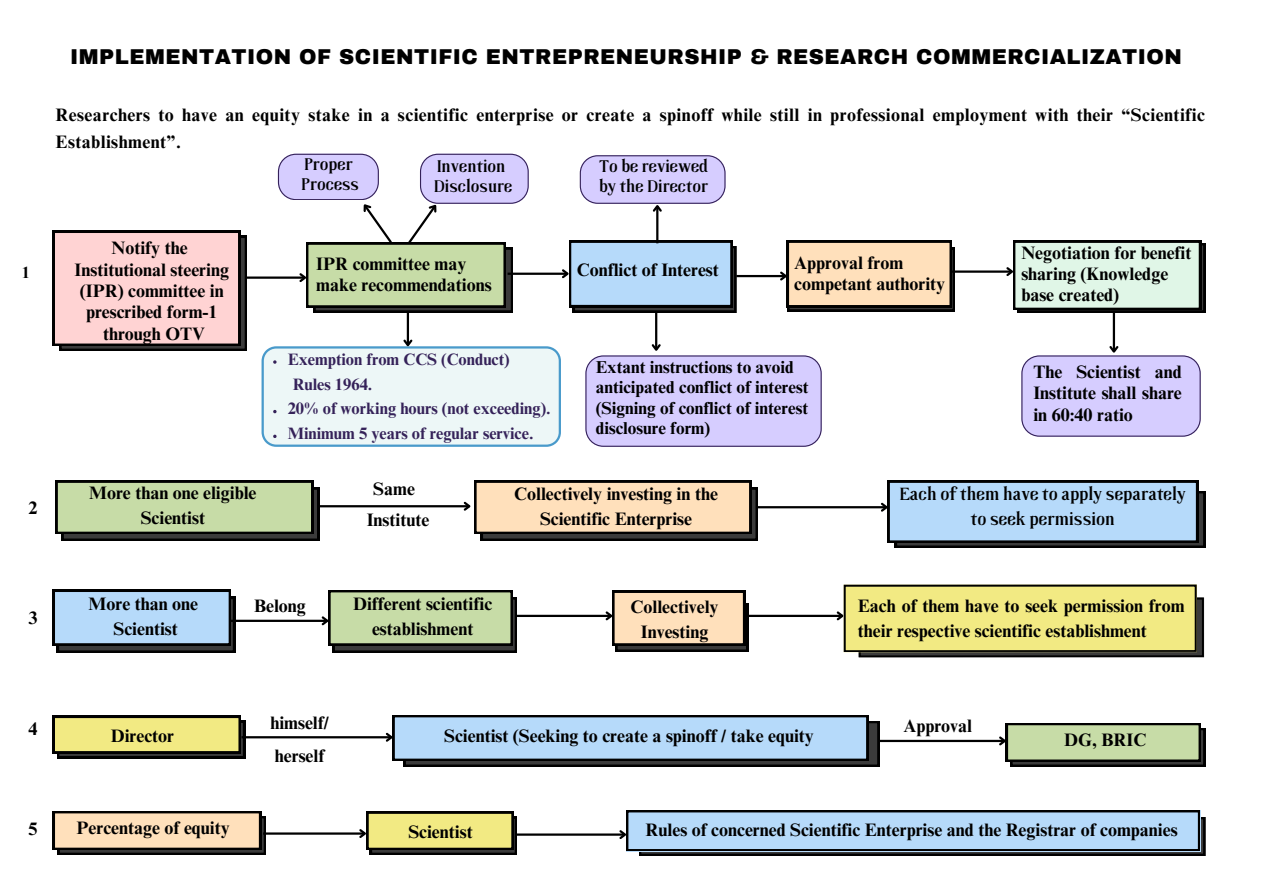
<style>
.page{position:relative;width:1263px;height:894px;background:#fff}
.page>*{position:absolute;margin:0;border:0;box-sizing:border-box;transform-origin:0 0}
.t1{font:900 21px "Archivo";letter-spacing:.025em;color:#000}
.t2{font:700 18px/21.3px "Times NRMT Pro";color:#000;text-align:center}
.t3{font:700 18px/27px "Times NRMT Pro";letter-spacing:.025em;color:#000}
.t4{font:700 18px "Tropikal";color:#000}
.t5{font:700 17.25px/20.2px "Times NRMT Pro";color:#000}
.t6{font:700 17.25px/20.2px "Tropikal";color:#000}
.t7{font:700 16.5px "Times NRMT Pro";color:#352259}
.t8{font:700 16.2px "Times NRMT Pro";color:#000}
</style>
<div class="page">
<svg style="left:56px;top:480px;width:263px;height:60px;background:#a1b188"></svg>
<svg style="left:53px;top:589px;width:182px;height:63px;background:#93afc7"></svg>
<svg style="left:53px;top:715px;width:192px;height:43px;background:#b6b064"></svg>
<svg style="left:53px;top:811px;width:213px;height:43px;background:#c7af93"></svg>
<hr style="left:318px;top:505px;width:151px;height:2px;background:#000">
<svg style="left:462px;top:480px;width:296px;height:60px;background:#ceb69b"></svg>
<hr style="left:758px;top:506px;width:128px;height:2px;background:#000">
<svg style="left:879px;top:480px;width:326px;height:67px;background:#9cb9d2"></svg>
<hr style="left:231px;top:619px;width:96px;height:2px;background:#000">
<svg style="left:320px;top:590px;width:197px;height:62px;background:#a4b38c"></svg>
<hr style="left:515px;top:614px;width:96px;height:3px;background:#000">
<svg style="left:604px;top:590px;width:144px;height:61px;background:#cdb69a"></svg>
<hr style="left:746px;top:614px;width:96px;height:3px;background:#000">
<svg style="left:835px;top:584px;width:369px;height:73px;background:#d3cc77"></svg>
<hr style="left:242px;top:736px;width:149px;height:2px;background:#000">
<svg style="left:384px;top:715px;width:495px;height:51px;background:#96b1ca"></svg>
<hr style="left:879px;top:739px;width:126px;height:2px;background:#000">
<svg style="left:997px;top:723px;width:208px;height:43px;background:#9ead87"></svg>
<hr style="left:263px;top:832px;width:102px;height:2px;background:#000">
<svg style="left:357px;top:811px;width:160px;height:43px;background:#bbb56d"></svg>
<hr style="left:515px;top:833px;width:110px;height:2px;background:#000">
<svg style="left:617px;top:810px;width:588px;height:45px;background:#9ab7d1"></svg>
<svg style="left:53px;top:231px;width:194px;height:119px;background:#e2bbbb"></svg>
<hr style="left:245px;top:276px;width:60px;height:3px;background:#000">
<hr style="left:508px;top:272px;width:59px;height:3px;background:#000">
<svg style="left:560px;top:240px;width:176px;height:72px;background:#9cb8d1"></svg>
<hr style="left:736px;top:275px;width:50px;height:2px;background:#000">
<svg style="left:778px;top:240px;width:177px;height:71px;background:#d8bfa2"></svg>
<hr style="left:952px;top:270px;width:60px;height:3px;background:#000">
<svg style="left:1004px;top:240px;width:201px;height:72px;background:#c3d5c9"></svg>
<svg style="left:278px;top:154px;width:251px;height:158px"></svg>
<hr style="left:407px;top:312px;width:2px;height:33px;background:#000">
<svg style="left:262px;top:337px;width:299px;height:109px;background:#e6f2f5"></svg>
<hr style="left:655px;top:312px;width:2px;height:37px;background:#000">
<svg style="left:585px;top:342px;width:237px;height:104px;background:#d8d0fb"></svg>
<hr style="left:656px;top:206px;width:2px;height:37px;background:#000">
<svg style="left:580px;top:155px;width:145px;height:59px"></svg>
<hr style="left:1113px;top:311px;width:2px;height:40px;background:#000">
<svg style="left:1021px;top:344px;width:179px;height:92px;background:#d6cefa"></svg>
<p class="t8" style="left:22px;top:266px;width:10px">1</p>
<h3 class="t2" style="left:28px;top:499px;width:10px">2</h3>
<h3 class="t1" style="left:70px;top:46px;width:1113px">IMPLEMENTATION OF SCIENTIFIC ENTREPRENEURSHIP &amp; RESEARCH COMMERCIALIZATION</h3>
<h3 class="t3" style="left:56px;top:104px;width:1151px">Researchers to have an equity stake in a scientific enterprise or create a spinoff while still in professional employment with their “Scientific<br>Establishment”.</h3>
<h3 class="t2" style="left:75px;top:239px;width:156px">Notify the<br>Institutional steering (IPR) committee in prescribed form-1 through OTV</h3>
<h1 class="t2" style="left:89px;top:482px;width:169px;line-height:24.8px">More than one eligible<br>Scientist</h1>
<h3 class="t6" style="left:302px;top:155px;width:59px">Proper<br>Process</h3>
<h3 class="t6" style="left:434px;top:157px;width:80px">Invention<br>Disclosure</h3>
<p class="t6" style="left:599px;top:157px;width:111px">To be reviewed by the Director</p>
<h3 class="t2" style="left:316px;top:255px;width:177px;text-align:left">IPR committee may make recommendations</h3>
<h3 class="t2" style="left:577px;top:261px;width:144px">Conflict of Interest</h3>
<p class="t2" style="left:794px;top:254px;width:152px;text-align:left">Approval from competant authority</p>
<p class="t2" style="left:1021px;top:244px;width:172px;text-align:left">Negotiation for benefit sharing (Knowledge base created)</p>
<h3 class="t7" style="left:288px;top:353px;width:224px">Exemption from CCS (Conduct)</h3>
<h3 class="t7" style="left:293px;top:377px;width:81px">Rules 1964.</h3>
<p class="t7" style="left:288px;top:402px;width:264px">20% of working hours (not exceeding).</p>
<h3 class="t7" style="left:288px;top:427px;width:247px">Minimum 5 years of regular service.</h3>
<p class="t5" style="left:596px;top:359px;width:214px">Extant instructions to avoid anticipated conflict of interest (Signing of conflict of interest disclosure form)</p>
<h3 class="t2" style="left:1033px;top:363px;width:150px;text-align:justify">The Scientist and Institute shall share in 60:40 ratio</h3>
<h3 class="t2" style="left:373px;top:480px;width:43px">Same</h3>
<p class="t4" style="left:900px;top:486px;width:287px">Each of them have to apply separately</p>
<p class="t2" style="left:367px;top:511px;width:64px">Institute</p>
<p class="t4" style="left:971px;top:511px;width:146px">to seek permission</p>
<h3 class="t2" style="left:514px;top:483px;width:205px;line-height:24.8px">Collectively investing in the<br>Scientific Enterprise</h3>
<h3 class="t2" style="left:28px;top:609px;width:10px">3</h3>
<p class="t2" style="left:89px;top:593px;width:111px;line-height:24.8px">More than one<br>Scientist</p>
<h3 class="t2" style="left:254px;top:597px;width:53px">Belong</h3>
<h3 class="t2" style="left:353px;top:593px;width:141px;line-height:24.8px">Different scientific establishment</h3>
<h3 class="t2" style="left:631px;top:597px;width:89px;line-height:24.8px">Collectively<br>Investing</h3>
<h3 class="t2" style="left:858px;top:596px;width:328px;line-height:24.8px;text-align:left">Each of them have to seek permission from their respective scientific establishment</h3>
<p class="t2" style="left:28px;top:720px;width:10px">4</p>
<p class="t2" style="left:28px;top:820px;width:10px">5</p>
<p class="t2" style="left:111px;top:727px;width:65px">Director</p>
<p class="t2" style="left:270px;top:714px;width:60px">himself/</p>
<p class="t2" style="left:275px;top:746px;width:51px">herself</p>
<p class="t2" style="left:444px;top:727px;width:371px">Scientist (Seeking to create a spinoff / take equity</p>
<p class="t2" style="left:903px;top:717px;width:70px">Approval</p>
<p class="t2" style="left:1064px;top:730px;width:83px">DG, BRIC</p>
<h3 class="t2" style="left:77px;top:819px;width:155px">Percentage of equity</h3>
<p class="t2" style="left:408px;top:823px;width:66px">Scientist</p>
<p class="t2" style="left:646px;top:821px;width:533px">Rules of concerned Scientific Enterprise and the Registrar of companies</p>
</div>
